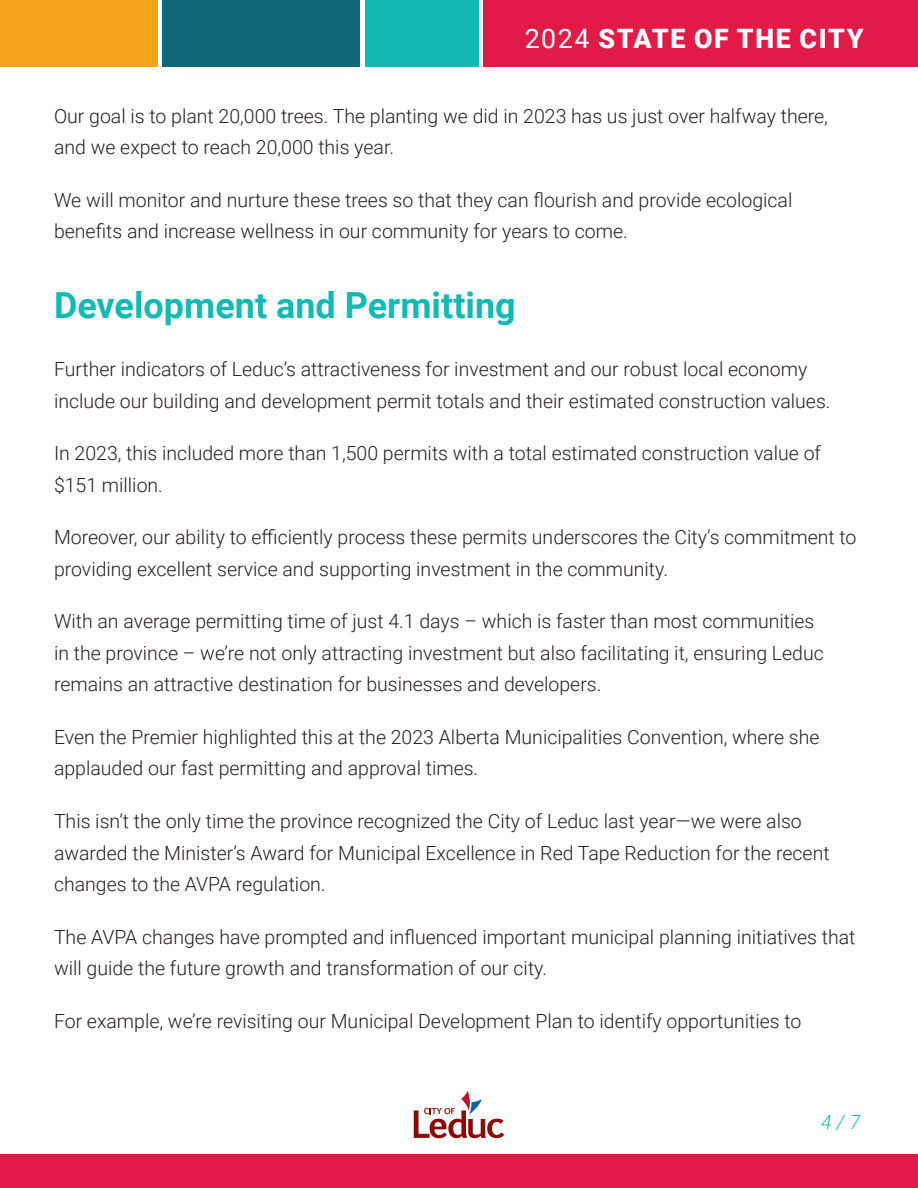
<style>
.page{position:relative;width:918px;height:1188px;background:#fff}
.page>*{position:absolute;margin:0;border:0;box-sizing:border-box;transform-origin:0 0}
.heading{font:700 36px "Roboto";color:#13bab3}
.t1{font:900 26.7px "Roboto";letter-spacing:.06em;color:#fff}
.body{font:300 19.5px/31.5px "Roboto";color:#231f20}
.t2{font:italic 300 19.5px "Roboto";color:#18bbb4}
.s1{font-weight:400}
</style>
<div class="page">
<svg style="left:414px;top:1091px;width:90px;height:47px"></svg>
<div style="left:0;top:1155px;width:918px;height:33px;background:#e21a47"></div>
<div style="left:484px;top:0;width:434px;height:66px;background:#e21a47"></div>
<div style="left:365px;top:0;width:114px;height:66px;background:#13bab3"></div>
<div style="left:162px;top:0;width:198px;height:66px;background:#106778"></div>
<div style="left:0;top:0;width:158px;height:66px;background:#f3a41d"></div>
<h2 class="t1" style="left:525px;top:20px;width:340px"><span class="s1">2024</span> STATE OF THE CITY</h2>
<p class="body" style="left:54px;top:99px;width:776px">Our goal is to plant 20,000 trees. The planting we did in 2023 has us just over halfway there, and we expect to reach 20,000 this year.</p>
<p class="body" style="left:54px;top:183px;width:740px">We will monitor and nurture these trees so that they can flourish and provide ecological benefits and increase wellness in our community for years to come.</p>
<p class="heading" style="left:54px;top:280px;width:463px">Development and Permitting</p>
<p class="body" style="left:54px;top:353px;width:778px">Further indicators of Leduc’s attractiveness for investment and our robust local economy include our building and development permit totals and their estimated construction values.</p>
<p class="body" style="left:54px;top:437px;width:769px">In 2023, this included more than 1,500 permits with a total estimated construction value of $151 million.</p>
<p class="body" style="left:54px;top:521px;width:804px">Moreover, our ability to efficiently process these permits underscores the City’s commitment to providing excellent service and supporting investment in the community.</p>
<p class="body" style="left:54px;top:605px;width:771px">With an average permitting time of just 4.1 days – which is faster than most communities in the province – we’re not only attracting investment but also facilitating it, ensuring Leduc remains an attractive destination for businesses and developers.</p>
<p class="body" style="left:54px;top:721px;width:767px">Even the Premier highlighted this at the 2023 Alberta Municipalities Convention, where she applauded our fast permitting and approval times.</p>
<p class="body" style="left:54px;top:805px;width:777px">This isn’t the only time the province recognized the City of Leduc last year—we were also awarded the Minister’s Award for Municipal Excellence in Red Tape Reduction for the recent changes to the AVPA regulation.</p>
<p class="body" style="left:54px;top:920px;width:803px">The AVPA changes have prompted and influenced important municipal planning initiatives that will guide the future growth and transformation of our city.</p>
<p class="body" style="left:54px;top:1004px;width:749px">For example, we’re revisiting our Municipal Development Plan to identify opportunities to</p>
<p class="t2" style="left:821px;top:1109px;width:40px">4 / 7</p>
</div>
